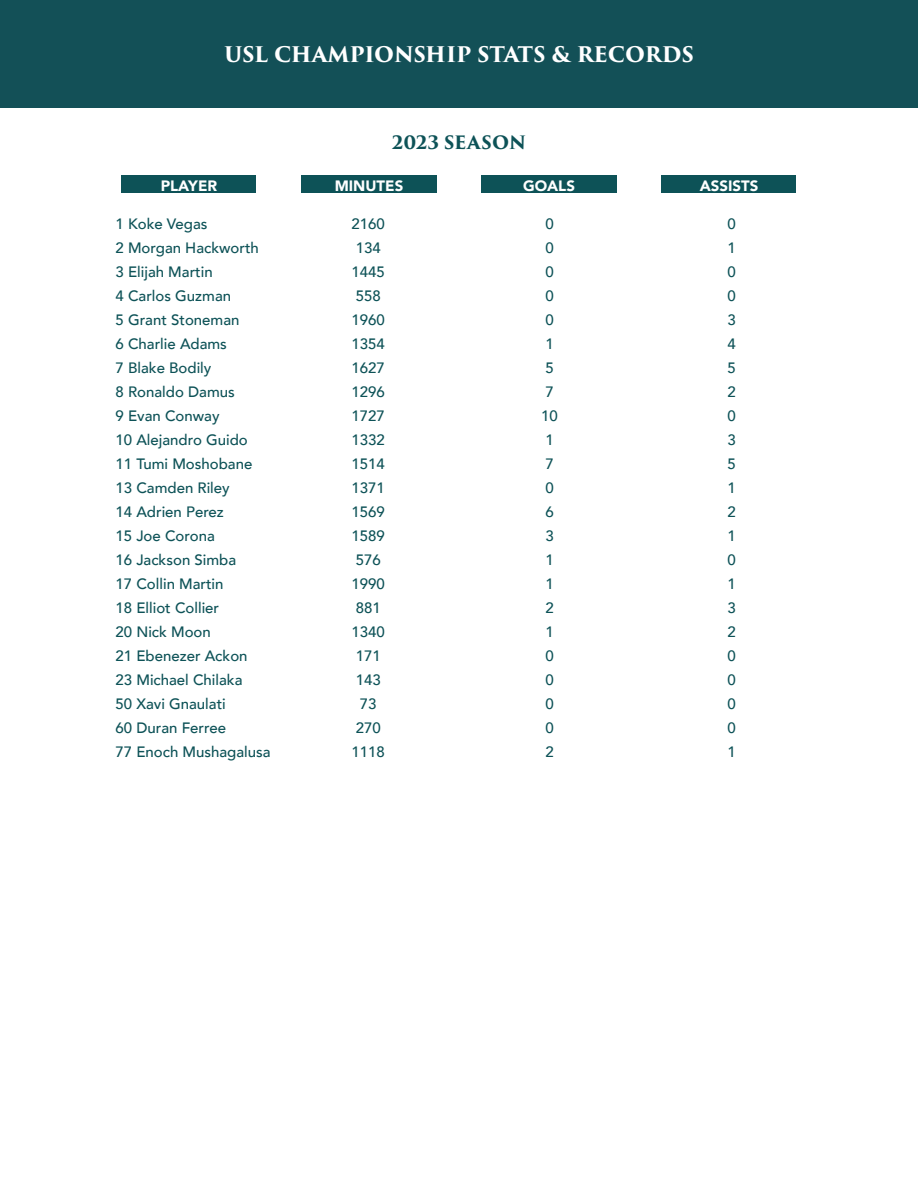
<style>
.page{position:relative;width:918px;height:1188px;background:#fff}
.page>*{position:absolute;margin:0;border:0;box-sizing:border-box;transform-origin:0 0}
.t1{font:700 21px "Trajan Pro 3";letter-spacing:-.005em;color:#fff}
.t2{font:700 18px "Trajan Pro 3";color:#0d5257}
.t3{font:500 15px/24px "Avenir";color:#0d5257}
.t4{font:900 15px "Avenir";color:#fff}
</style>
<div class="page">
<div style="left:0;top:0;width:918px;height:108px;background:#135057"></div>
<div style="left:481px;top:176px;width:136px;height:18px;background:#0d5257"></div>
<div style="left:122px;top:176px;width:134px;height:18px;background:#0d5257"></div>
<div style="left:662px;top:176px;width:134px;height:18px;background:#0d5257"></div>
<div style="left:301px;top:176px;width:136px;height:18px;background:#0d5257"></div>
<h1 class="t1" style="left:224px;top:39px;width:471px">USL CHAMPIONSHIP STATS &amp; RECORDS</h1>
<p class="t2" style="left:392px;top:129px;width:136px">2023 SEASON</p>
<p class="t4" style="left:161px;top:172px;width:58px">PLAYER</p>
<p class="t4" style="left:335px;top:172px;width:70px">MINUTES</p>
<p class="t4" style="left:523px;top:172px;width:53px">GOALS</p>
<p class="t4" style="left:700px;top:172px;width:60px">ASSISTS</p>
<p class="t3" style="left:116px;top:211px;width:157px">1 Koke Vegas<br>2 Morgan Hackworth<br>3 Elijah Martin<br>4 Carlos Guzman<br>5 Grant Stoneman<br>6 Charlie Adams<br>7 Blake Bodily<br>8 Ronaldo Damus<br>9 Evan Conway<br>10 Alejandro Guido<br>11 Tumi Moshobane<br>13 Camden Riley<br>14 Adrien Perez<br>15 Joe Corona<br>16 Jackson Simba<br>17 Collin Martin<br>18 Elliot Collier<br>20 Nick Moon<br>21 Ebenezer Ackon<br>23 Michael Chilaka<br>50 Xavi Gnaulati<br>60 Duran Ferree<br>77 Enoch Mushagalusa</p>
<p class="t3" style="left:352px;top:211px;width:35px;text-align:center">2160<br>134<br>1445<br>558<br>1960<br>1354<br>1627<br>1296<br>1727<br>1332<br>1514<br>1371<br>1569<br>1589<br>576<br>1990<br>881<br>1340<br>171<br>143<br>73<br>270<br>1118</p>
<p class="t3" style="left:541px;top:211px;width:18px">0<br>0<br>0<br>0<br>0<br>1<br>5<br>7<br>10<br>1<br>7<br>0<br>6<br>3<br>1<br>1<br>2<br>1<br>0<br>0<br>0<br>0<br>2</p>
<p class="t3" style="left:728px;top:211px;width:10px;text-align:justify">0<br>1<br>0<br>0<br>3<br>4<br>5<br>2<br>0<br>3<br>5<br>1<br>2<br>1<br>0<br>1<br>3<br>2<br>0<br>0<br>0<br>0<br>1</p>
</div>
